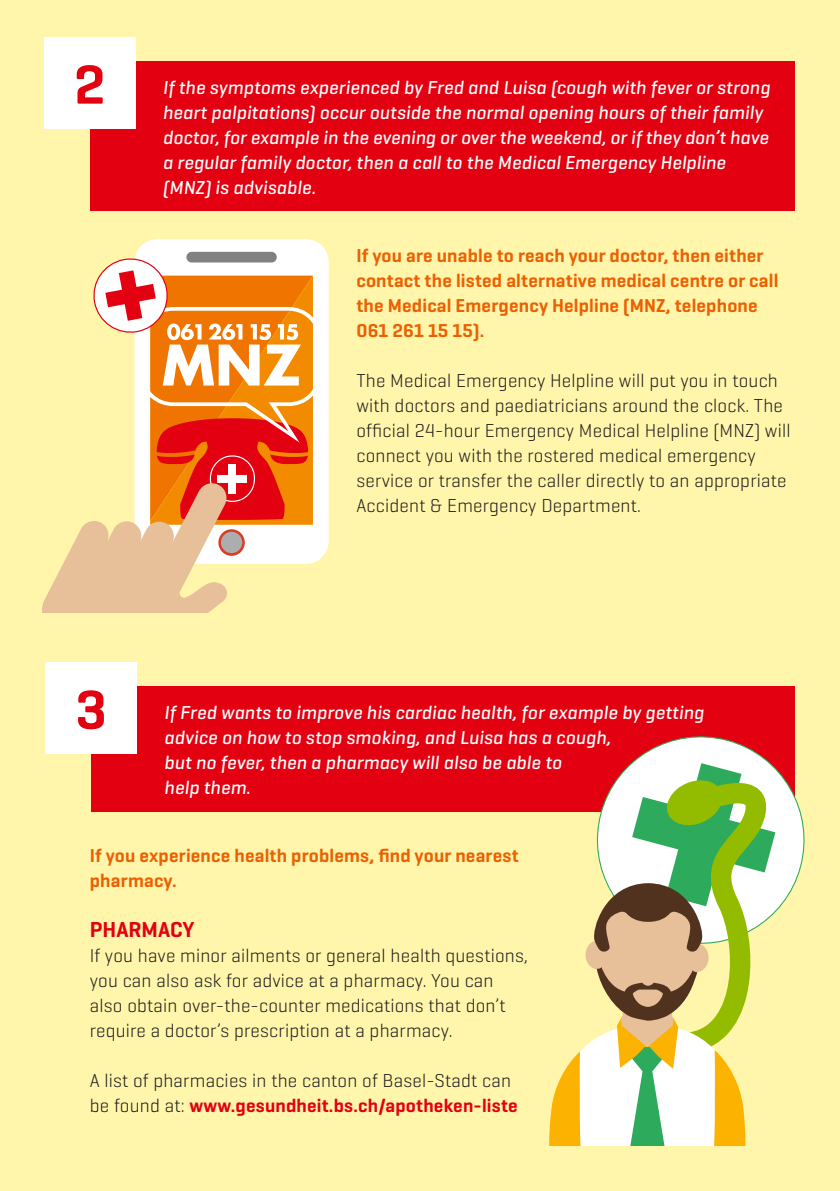
<style>
.page{position:relative;width:840px;height:1191px;background:#fff}
.page>*{position:absolute;margin:0;border:0;box-sizing:border-box;transform-origin:0 0}
.t1{font:600 56px "Geogrotesque";color:#e30011}
.t2{font:600 22px "Geogrotesque";color:#e30011}
.t3{font:300 19px/25px "Geogrotesque";letter-spacing:.01em;color:#1b1819}
.t4{font:italic 500 19px/25px "Geogrotesque";letter-spacing:.01em;color:#fff}
.t5{font:600 19px/25px "Geogrotesque";letter-spacing:.01em;color:#eb6002}
.s1{font-weight:600;color:#e30011}
</style>
<div class="page">
<div style="left:0;top:0;width:839px;height:1191px;background:#fff6ab"></div>
<svg style="left:135px;top:239px;width:193px;height:320px;background:#f6f6f3"></svg>
<svg style="left:42px;top:256px;width:278px;height:356px"></svg>
<div style="left:90px;top:62px;width:704px;height:149px;background:#e30011"></div>
<div style="left:44px;top:37px;width:91px;height:91px;background:#fff"></div>
<div style="left:91px;top:686px;width:703px;height:125px;background:#e30011"></div>
<div style="left:45px;top:662px;width:92px;height:91px;background:#fff"></div>
<svg style="left:631px;top:736px;width:173px;height:177px"></svg>
<svg style="left:548px;top:763px;width:227px;height:382px"></svg>
<div style="left:640px;top:967px;width:15px;height:18px;background:#e7c09a;border-radius:50%"></div>
<p class="t1" style="left:74px;top:50px;width:33px">2</p>
<p class="t4" style="left:163px;top:74px;width:608px">If the symptoms experienced by Fred and Luisa (cough with fever or strong heart palpitations) occur outside the normal opening hours of their family doctor, for example in the evening or over the weekend, or if they don’t have a regular family doctor, then a call to the Medical Emergency Helpline (MNZ) is advisable.</p>
<p class="t5" style="left:356px;top:243px;width:423px">If you are unable to reach your doctor, then either contact the listed alternative medical centre or call the Medical Emergency Helpline (MNZ, telephone 061 261 15 15).</p>
<p class="t3" style="left:356px;top:367px;width:435px">The Medical Emergency Helpline will put you in touch with doctors and paediatricians around the clock. The official 24-hour Emergency Medical Helpline (MNZ) will connect you with the rostered medical emergency service or transfer the caller directly to an appropriate Accident &amp; Emergency Department.</p>
<p class="t1" style="left:75px;top:675px;width:33px">3</p>
<p class="t4" style="left:165px;top:699px;width:540px">If Fred wants to improve his cardiac health, for example by getting advice on how to stop smoking, and Luisa has a cough,<br>but no fever, then a pharmacy will also be able to<br>help them.</p>
<p class="t5" style="left:90px;top:843px;width:430px">If you experience health problems, find your nearest pharmacy.</p>
<p class="t2" style="left:90px;top:916px;width:106px">PHARMACY</p>
<p class="t3" style="left:90px;top:942px;width:439px">If you have minor ailments or general health questions, you can also ask for advice at a pharmacy. You can also obtain over-the-counter medications that don’t require a doctor’s prescription at a pharmacy.</p>
<p class="t3" style="left:90px;top:1067px;width:429px">A list of pharmacies in the canton of Basel-Stadt can be found at: <span class="s1">www.gesundheit.bs.ch/apotheken-liste</span></p>
</div>
